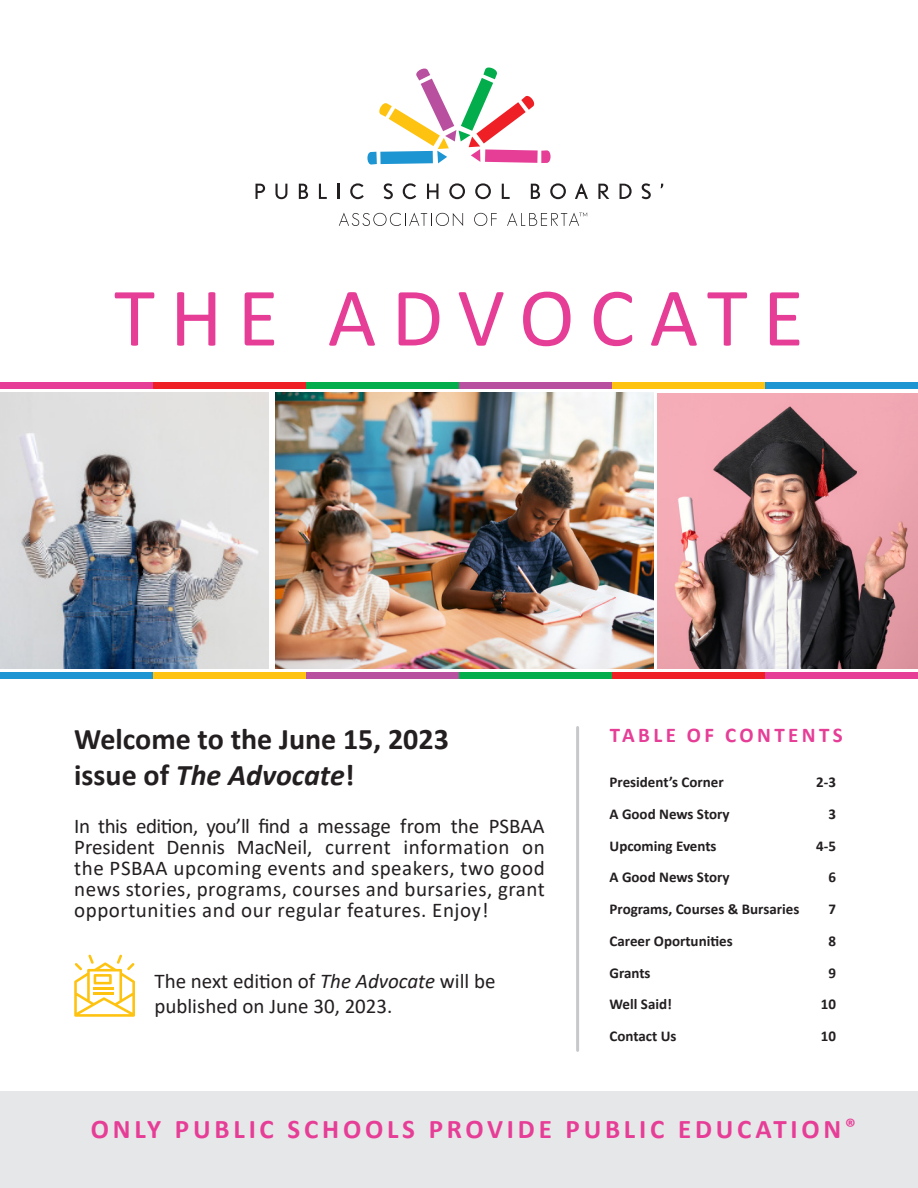
<style>
.page{position:relative;width:918px;height:1188px;background:#fff}
.page>*{position:absolute;margin:0;border:0;box-sizing:border-box;transform-origin:0 0}
.t1{font:84px "Calibri";letter-spacing:.18em;color:#e63e97}
.t2{font:700 30px/36px "Calibri";color:#231f20}
.t3{font:700 27px "Calibri";letter-spacing:.14em;color:#e63e97}
.t4{font:21px/21px "Calibri";letter-spacing:.015em;color:#231f20;text-align:justify}
.t5{font:700 21px "Calibri";letter-spacing:.165em;color:#e63e97}
.t6{font:700 15px "Calibri";color:#231f20}
.s1{font-style:italic}
</style>
<div class="page">
<svg style="left:256px;top:184px;width:9px;height:15px"></svg>
<svg style="left:275px;top:184px;width:12px;height:15px"></svg>
<svg style="left:299px;top:184px;width:9px;height:15px"></svg>
<svg style="left:319px;top:184px;width:8px;height:15px"></svg>
<svg style="left:337px;top:184px;width:2px;height:15px"></svg>
<svg style="left:350px;top:183px;width:14px;height:16px"></svg>
<svg style="left:384px;top:183px;width:9px;height:16px"></svg>
<svg style="left:403px;top:183px;width:13px;height:16px"></svg>
<svg style="left:427px;top:184px;width:11px;height:15px"></svg>
<svg style="left:449px;top:183px;width:16px;height:16px"></svg>
<svg style="left:475px;top:183px;width:16px;height:16px"></svg>
<svg style="left:502px;top:184px;width:8px;height:15px"></svg>
<svg style="left:531px;top:184px;width:9px;height:15px"></svg>
<svg style="left:550px;top:183px;width:16px;height:16px"></svg>
<svg style="left:575px;top:184px;width:13px;height:15px"></svg>
<svg style="left:598px;top:184px;width:11px;height:15px"></svg>
<svg style="left:620px;top:184px;width:12px;height:15px"></svg>
<svg style="left:642px;top:183px;width:9px;height:16px"></svg>
<svg style="left:339px;top:213px;width:124px;height:13px"></svg>
<svg style="left:474px;top:213px;width:23px;height:13px"></svg>
<svg style="left:367px;top:68px;width:184px;height:97px"></svg>
<svg style="left:507px;top:213px;width:80px;height:13px"></svg>
<img style="left:658px;top:393px;width:260px;height:275px">
<svg style="left:74px;top:955px;width:61px;height:62px"></svg>
<hr style="left:576px;top:728px;width:3px;height:322px;background:#c7c8ca">
<div style="left:0;top:382px;width:153px;height:7px;background:#e63e97"></div>
<div style="left:153px;top:382px;width:153px;height:7px;background:#ee2026"></div>
<div style="left:306px;top:382px;width:153px;height:7px;background:#03ad4c"></div>
<div style="left:459px;top:382px;width:153px;height:7px;background:#b9509f"></div>
<div style="left:612px;top:382px;width:153px;height:7px;background:#fec210"></div>
<div style="left:765px;top:382px;width:153px;height:7px;background:#1d95d3"></div>
<div style="left:765px;top:673px;width:153px;height:6px;background:#e63e97"></div>
<div style="left:612px;top:673px;width:153px;height:6px;background:#ee2026"></div>
<div style="left:459px;top:673px;width:153px;height:6px;background:#03ad4c"></div>
<div style="left:306px;top:673px;width:153px;height:6px;background:#b9509f"></div>
<div style="left:153px;top:673px;width:153px;height:6px;background:#fec210"></div>
<div style="left:0;top:673px;width:153px;height:6px;background:#1d95d3"></div>
<div style="left:0;top:1091px;width:918px;height:97px;background:#e6e7e9"></div>
<img style="left:0;top:392px;width:269px;height:276px">
<img style="left:275px;top:392px;width:378px;height:276px">
<p class="t1" style="left:114px;top:259px;width:691px">THE ADVOCATE</p>
<p class="t2" style="left:74px;top:720px;width:376px">Welcome to the June 15, 2023 issue of <span class="s1">The Advocate</span>!</p>
<p class="t4" style="left:74px;top:815px;width:472px">In this edition, you’ll find a message from the PSBAA President Dennis MacNeil, current information on the PSBAA upcoming events and speakers, two good news stories, programs, courses and bursaries, grant opportunities and our regular features. Enjoy!</p>
<p class="t4" style="left:154px;top:968px;width:343px;line-height:25.5px">The next edition of <span class="s1">The Advocate</span> will be published on June 30, 2023.</p>
<p class="t5" style="left:610px;top:720px;width:234px">TABLE OF CONTENTS</p>
<p class="t6" style="left:610px;top:771px;width:116px">President’s Corner</p>
<p class="t6" style="left:816px;top:771px;width:21px">2-3</p>
<p class="t6" style="left:610px;top:803px;width:122px">A Good News Story</p>
<p class="t6" style="left:828px;top:803px;width:9px">3</p>
<p class="t6" style="left:610px;top:835px;width:109px">Upcoming Events</p>
<p class="t6" style="left:816px;top:835px;width:21px">4-5</p>
<p class="t6" style="left:610px;top:867px;width:122px">A Good News Story</p>
<p class="t6" style="left:828px;top:867px;width:9px">6</p>
<p class="t6" style="left:610px;top:898px;width:191px">Programs, Courses &amp; Bursaries</p>
<p class="t6" style="left:828px;top:898px;width:9px">7</p>
<p class="t6" style="left:610px;top:930px;width:125px">Career Oportunities</p>
<p class="t6" style="left:828px;top:930px;width:9px">8</p>
<p class="t6" style="left:610px;top:962px;width:43px">Grants</p>
<p class="t6" style="left:828px;top:962px;width:9px">9</p>
<p class="t6" style="left:610px;top:994px;width:64px">Well Said!</p>
<p class="t6" style="left:821px;top:994px;width:17px">10</p>
<p class="t6" style="left:610px;top:1026px;width:69px">Contact Us</p>
<p class="t6" style="left:821px;top:1026px;width:17px">10</p>
<p class="t3" style="left:91px;top:1110px;width:766px">ONLY PUBLIC SCHOOLS PROVIDE PUBLIC EDUCATION<sup>®</sup></p>
</div>
